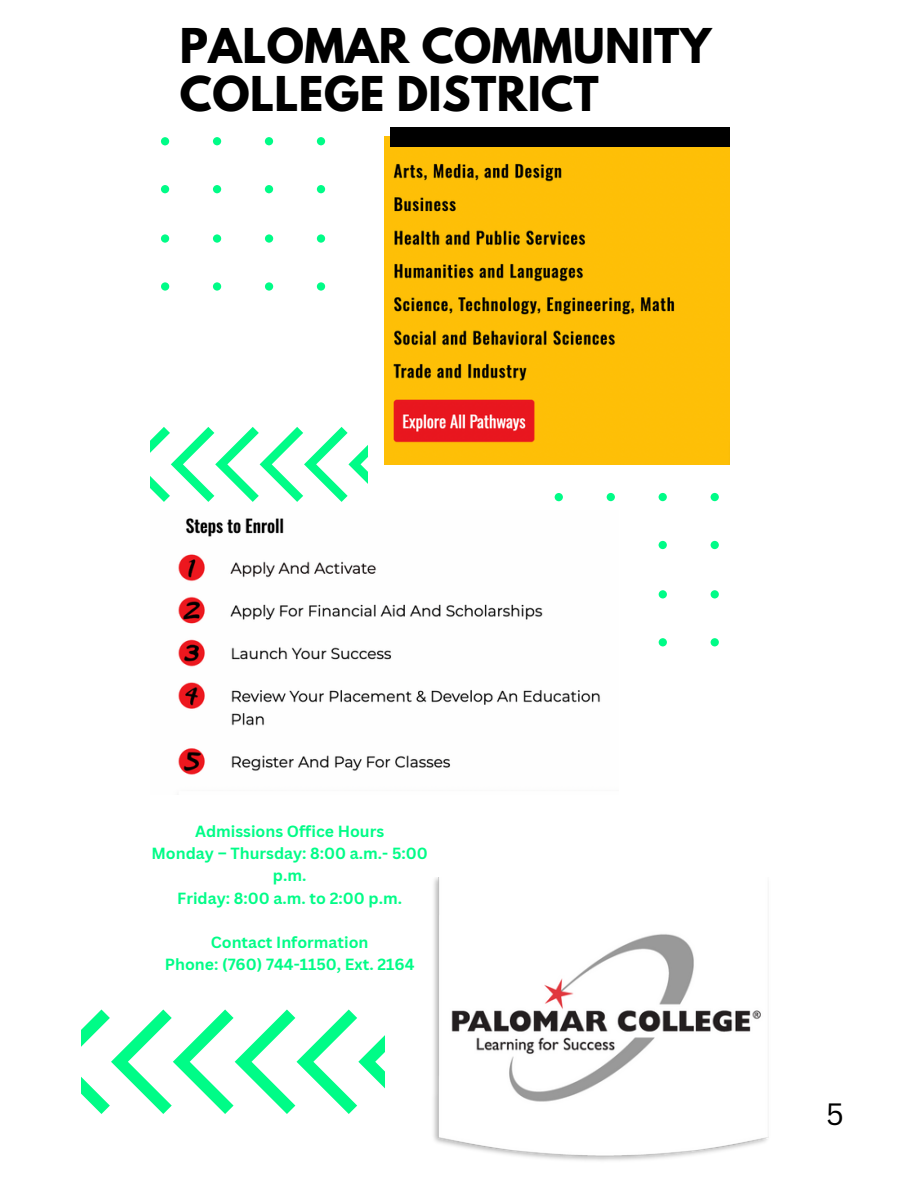
<style>
.page{position:relative;width:918px;height:1188px;background:#fff}
.page>*{position:absolute;margin:0;border:0;box-sizing:border-box;transform-origin:0 0}
.t1{font:700 42.45px/48.3px "League Spartan";letter-spacing:.01em;color:#000}
.t2{font:30px "Canva Sans";color:#000}
.t3{font:700 15.75px/22px "Canva Sans";color:#00fc87;text-align:center}
</style>
<div class="page">
<svg style="left:161px;top:137px;width:165px;height:154px"></svg>
<svg style="left:555px;top:493px;width:164px;height:154px"></svg>
<svg style="left:82px;top:1010px;width:303px;height:104px"></svg>
<img style="left:433px;top:878px;width:336px;height:283px">
<img style="left:178px;top:511px;width:440px;height:264px">
<svg style="left:150px;top:427px;width:217px;height:75px"></svg>
<img style="left:385px;top:137px;width:345px;height:327px">
<div style="left:391px;top:127px;width:338px;height:19px;background:#000"></div>
<h1 class="t1" style="left:180px;top:27px;width:533px">PALOMAR COMMUNITY<br>COLLEGE DISTRICT</h1>
<p class="t3" style="left:195px;top:820px;width:191px">Admissions Office Hours</p>
<p class="t3" style="left:151px;top:842px;width:278px">Monday – Thursday: 8:00 a.m.- 5:00 p.m.</p>
<p class="t3" style="left:177px;top:886px;width:226px">Friday: 8:00 a.m. to 2:00 p.m.</p>
<p class="t3" style="left:211px;top:930px;width:159px">Contact Information</p>
<p class="t3" style="left:165px;top:952px;width:251px">Phone: (760) 744-1150, Ext. 2164</p>
<h2 class="t2" style="left:826px;top:1093px;width:19px">5</h2>
</div>
